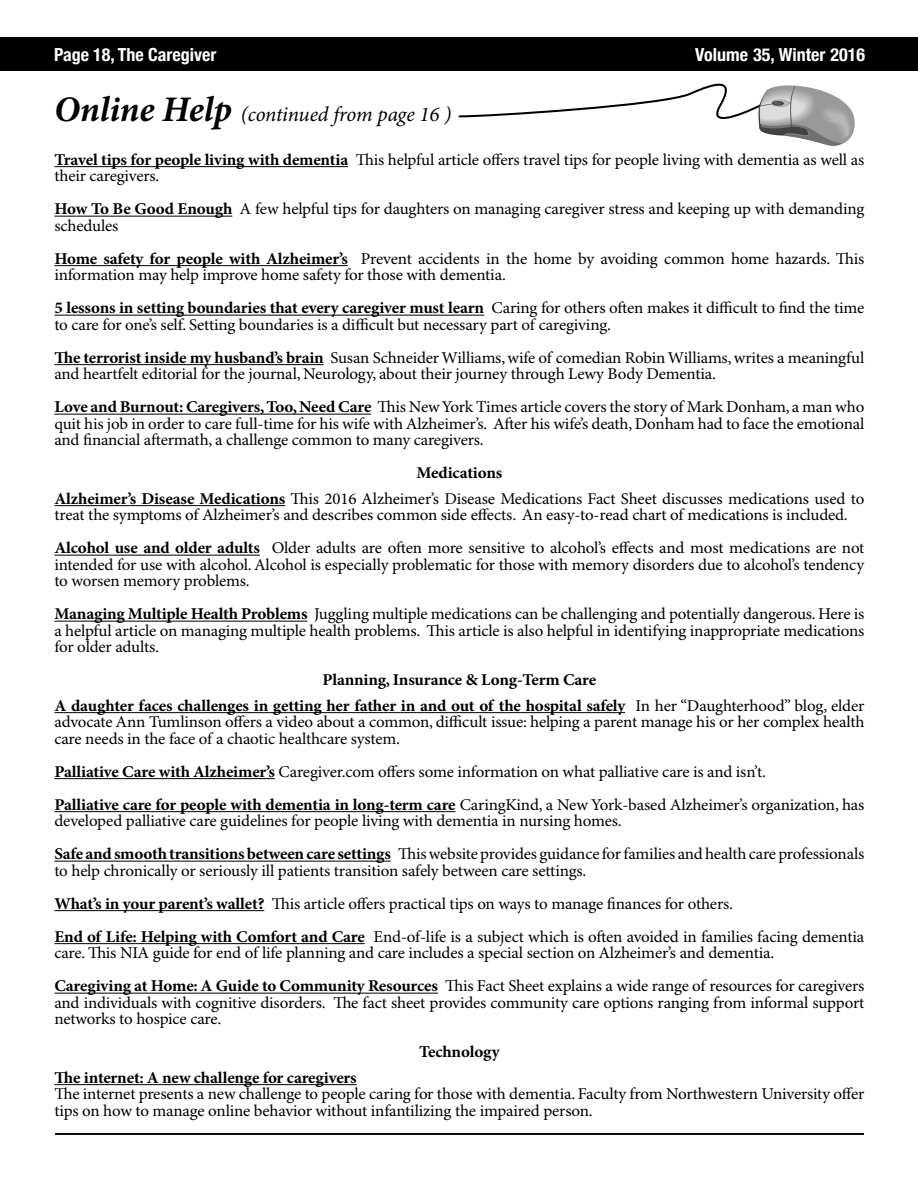
<style>
.page{position:relative;width:918px;height:1188px;background:#fff}
.page>*{position:absolute;margin:0;border:0;box-sizing:border-box;transform-origin:0 0}
.t1{font:italic 21px "Minion Pro";letter-spacing:-.005em;color:#000}
.t2{font:700 condensed 18px "Helvetica Neue";color:#fff}
.t3{font:16.5px/16.5px "Minion Pro";letter-spacing:-.01em;color:#000}
.t4{font:700 16.5px/25.5px "Minion Pro";letter-spacing:-.01em;color:#000;text-align:center}
.s1{font-weight:700;font-size:36px}
.s2{font-weight:700}
.s3{font-weight:400}
</style>
<div class="page">
<div style="left:0;top:37px;width:918px;height:34px;background:#000"></div>
<hr style="left:55px;top:1133px;width:809px;height:2px;background:#000">
<hr style="left:54px;top:166px;width:294px;height:1px;background:#000">
<hr style="left:54px;top:216px;width:178px;height:1px;background:#000">
<hr style="left:54px;top:265px;width:294px;height:1px;background:#000">
<hr style="left:54px;top:315px;width:430px;height:1px;background:#000">
<hr style="left:54px;top:364px;width:270px;height:1px;background:#000">
<hr style="left:54px;top:414px;width:317px;height:1px;background:#000">
<hr style="left:54px;top:505px;width:231px;height:1px;background:#000">
<hr style="left:54px;top:555px;width:206px;height:1px;background:#000">
<hr style="left:54px;top:621px;width:253px;height:1px;background:#000">
<hr style="left:54px;top:712px;width:571px;height:1px;background:#000">
<hr style="left:54px;top:778px;width:221px;height:1px;background:#000">
<hr style="left:54px;top:811px;width:401px;height:1px;background:#000">
<hr style="left:54px;top:861px;width:337px;height:1px;background:#000">
<hr style="left:54px;top:910px;width:210px;height:1px;background:#000">
<hr style="left:54px;top:943px;width:311px;height:1px;background:#000">
<hr style="left:54px;top:993px;width:384px;height:1px;background:#000">
<hr style="left:54px;top:1084px;width:303px;height:1px;background:#000">
<svg style="left:458px;top:83px;width:397px;height:63px"></svg>
<p class="t2" style="left:54px;top:39px;width:164px">Page 18, The Caregiver</p>
<p class="t2" style="left:695px;top:39px;width:171px">Volume 35, Winter 2016</p>
<p class="t1" style="left:54px;top:102px;width:399px"><span class="s1">Online Help</span> (continued from page 16 )</p>
<p class="t3" style="left:54px;top:152px;width:811px"><span class="s2">Travel tips for people living with dementia</span> This helpful article offers travel tips for people living with dementia as well as their caregivers.</p>
<p class="t3" style="left:54px;top:202px;width:811px"><span class="s2">How To Be Good Enough</span> A few helpful tips for daughters on managing caregiver stress and keeping up with demanding schedules</p>
<p class="t3" style="left:54px;top:251px;width:812px"><span class="s2">Home safety for people with Alzheimer’s</span> Prevent accidents in the home by avoiding common home hazards. This information may help improve home safety for those with dementia.</p>
<p class="t3" style="left:54px;top:301px;width:811px"><span class="s2">5 lessons in setting boundaries that every caregiver must learn</span> Caring for others often makes it difficult to find the time to care for one’s self. Setting boundaries is a difficult but necessary part of caregiving.</p>
<p class="t3" style="left:54px;top:350px;width:811px"><span class="s2">The terrorist inside my husband’s brain</span> Susan Schneider Williams, wife of comedian Robin Williams, writes a meaningful and heartfelt editorial for the journal, Neurology, about their journey through Lewy Body Dementia.</p>
<p class="t3" style="left:54px;top:400px;width:812px;text-align:justify"><span class="s2">Love and Burnout: Caregivers, Too, Need Care</span> This New York Times article covers the story of Mark Donham, a man who quit his job in order to care full-time for his wife with Alzheimer’s. After his wife’s death, Donham had to face the emotional and financial aftermath, a challenge common to many caregivers.</p>
<p class="t3" style="left:54px;top:461px;width:812px;line-height:25.5px;text-align:center"><span class="s2">Medications<br>Alzheimer’s Disease Medications</span> This 2016 Alzheimer’s Disease Medications Fact Sheet discusses medications used to</p>
<p class="t3" style="left:54px;top:499px;width:812px;line-height:33px">treat the symptoms of Alzheimer’s and describes common side effects. An easy-to-read chart of medications is included.<br><span class="s2">Alcohol use and older adults</span> Older adults are often more sensitive to alcohol’s effects and most medications are not</p>
<p class="t3" style="left:54px;top:557px;width:811px">intended for use with alcohol. Alcohol is especially problematic for those with memory disorders due to alcohol’s tendency to worsen memory problems.</p>
<p class="t3" style="left:54px;top:607px;width:811px;text-align:justify"><span class="s2">Managing Multiple Health Problems</span> Juggling multiple medications can be challenging and potentially dangerous. Here is a helpful article on managing multiple health problems. This article is also helpful in identifying inappropriate medications for older adults.</p>
<p class="t4" style="left:54px;top:668px;width:812px">Planning, Insurance &amp; Long-Term Care<br>A daughter faces challenges in getting her father in and out of the hospital safely <span class="s3">In her “Daughterhood” blog, elder</span></p>
<p class="t3" style="left:54px;top:715px;width:812px">advocate Ann Tumlinson offers a video about a common, difficult issue: helping a parent manage his or her complex health care needs in the face of a chaotic healthcare system.</p>
<p class="t3" style="left:54px;top:756px;width:812px;line-height:33px"><span class="s2">Palliative Care with Alzheimer’s</span> Caregiver.com offers some information on what palliative care is and isn’t.<br><span class="s2">Palliative care for people with dementia in long-term care</span> CaringKind, a New York-based Alzheimer’s organization, has</p>
<p class="t3" style="left:54px;top:805px;width:811px;line-height:33px">developed palliative care guidelines for people living with dementia in nursing homes.<br><span class="s2">Safe and smooth transitions between care settings</span> This website provides guidance for families and health care professionals</p>
<p class="t3" style="left:54px;top:855px;width:811px;line-height:33px">to help chronically or seriously ill patients transition safely between care settings.<br><span class="s2">What’s in your parent’s wallet?</span> This article offers practical tips on ways to manage finances for others.<br><span class="s2">End of Life: Helping with Comfort and Care</span> End-of-life is a subject which is often avoided in families facing dementia</p>
<p class="t3" style="left:54px;top:937px;width:811px;line-height:33px">care. This NIA guide for end of life planning and care includes a special section on Alzheimer’s and dementia.<br><span class="s2">Caregiving at Home: A Guide to Community Resources</span> This Fact Sheet explains a wide range of resources for caregivers</p>
<p class="t3" style="left:54px;top:995px;width:812px">and individuals with cognitive disorders. The fact sheet provides community care options ranging from informal support networks to hospice care.</p>
<p class="t4" style="left:419px;top:1040px;width:82px">Technology</p>
<p class="t4" style="left:54px;top:1066px;width:304px">The internet: A new challenge for caregivers</p>
<p class="t3" style="left:54px;top:1087px;width:811px">The internet presents a new challenge to people caring for those with dementia. Faculty from Northwestern University offer tips on how to manage online behavior without infantilizing the impaired person.</p>
</div>
